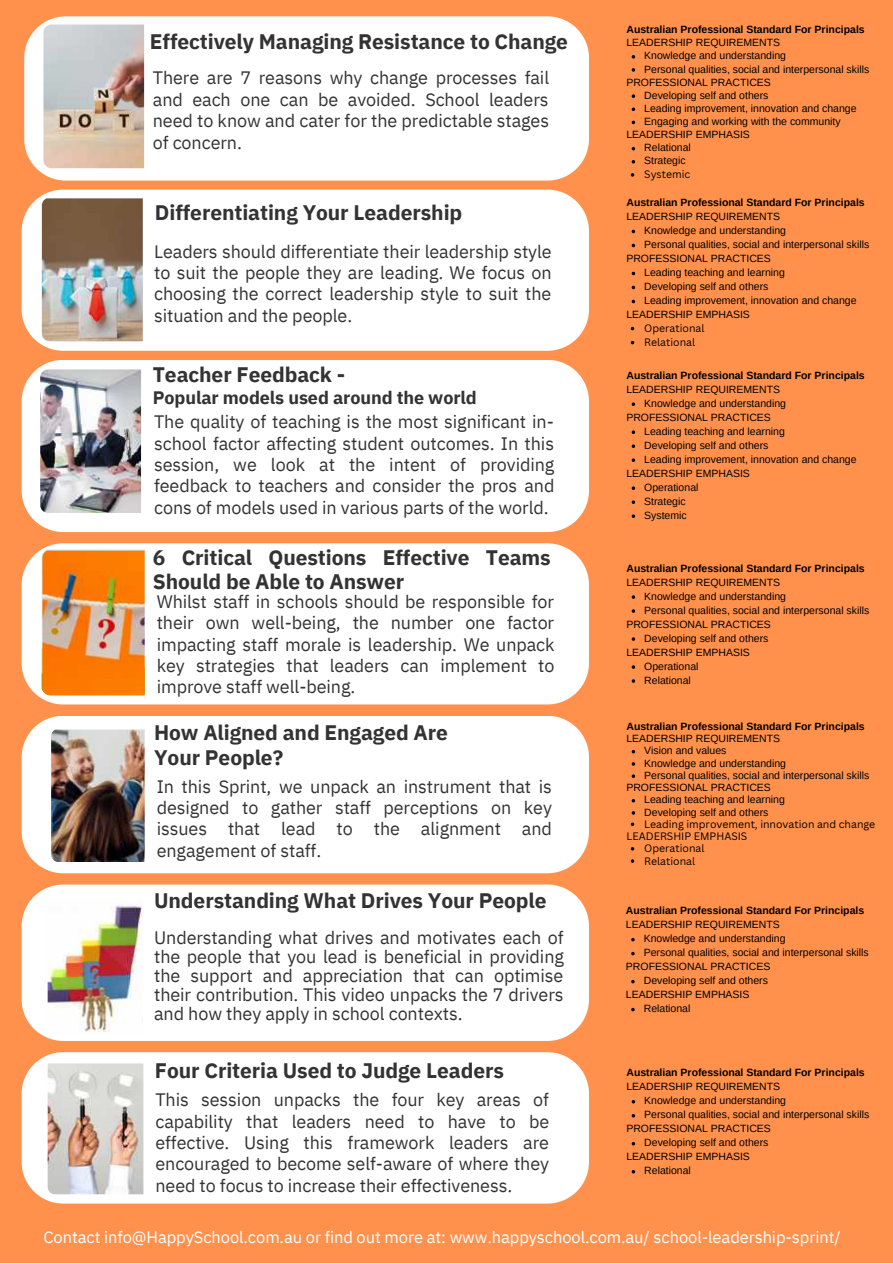
<style>
.page{position:relative;width:893px;height:1264px;background:#fff}
.page>*{position:absolute;margin:0;border:0;box-sizing:border-box;transform-origin:0 0}
.t1{font:700 21px/24.8px "IBM Plex Sans";letter-spacing:-.005em;color:#333}
.t2{font:18px/21.3px "IBM Plex Sans";letter-spacing:-.005em;color:#333;text-align:justify}
.t3{font:700 18px "IBM Plex Sans";letter-spacing:-.005em;color:#333}
.t4{font:16.5px "IBM Plex Sans";letter-spacing:-.005em;color:#fff}
.t5{font:10.5px/14px "Arimo";color:#000}
.t6{font:700 10.5px "Arimo";color:#000}
.t7{font:10.5px/14px "Canva Sans";color:#000}
</style>
<div class="page">
<div style="left:0;top:0;width:892px;height:1262px;background:#ff914d"></div>
<div style="left:22px;top:190px;width:566px;height:161px;background:#fff"></div>
<div style="left:22px;top:360px;width:566px;height:172px;background:#fff"></div>
<div style="left:22px;top:543px;width:566px;height:161px;background:#fff"></div>
<div style="left:22px;top:716px;width:566px;height:157px;background:#fff"></div>
<div style="left:24px;top:16px;width:565px;height:164px;background:#fff"></div>
<div style="left:22px;top:1052px;width:566px;height:151px;background:#fff"></div>
<div style="left:22px;top:884px;width:566px;height:156px;background:#fff"></div>
<img style="left:48px;top:1063px;width:95px;height:131px">
<img style="left:42px;top:550px;width:103px;height:145px">
<img style="left:51px;top:729px;width:94px;height:132px">
<img style="left:48px;top:898px;width:95px;height:136px">
<img style="left:40px;top:369px;width:101px;height:144px">
<img style="left:43px;top:25px;width:101px;height:143px">
<img style="left:42px;top:198px;width:101px;height:143px">
<svg style="left:631px;top:230px;width:4px;height:3px"></svg>
<svg style="left:631px;top:244px;width:4px;height:3px"></svg>
<svg style="left:631px;top:272px;width:4px;height:3px"></svg>
<svg style="left:631px;top:286px;width:4px;height:3px"></svg>
<svg style="left:631px;top:300px;width:4px;height:3px"></svg>
<svg style="left:631px;top:595px;width:4px;height:4px"></svg>
<svg style="left:631px;top:609px;width:4px;height:4px"></svg>
<svg style="left:631px;top:637px;width:4px;height:4px"></svg>
<svg style="left:631px;top:774px;width:4px;height:4px"></svg>
<svg style="left:630px;top:822px;width:4px;height:4px"></svg>
<svg style="left:631px;top:55px;width:4px;height:4px"></svg>
<svg style="left:631px;top:68px;width:4px;height:4px"></svg>
<svg style="left:631px;top:94px;width:4px;height:4px"></svg>
<svg style="left:631px;top:121px;width:4px;height:3px"></svg>
<svg style="left:631px;top:147px;width:4px;height:3px"></svg>
<svg style="left:630px;top:173px;width:4px;height:4px"></svg>
<svg style="left:631px;top:402px;width:4px;height:4px"></svg>
<svg style="left:631px;top:430px;width:4px;height:4px"></svg>
<svg style="left:631px;top:444px;width:4px;height:4px"></svg>
<svg style="left:631px;top:458px;width:4px;height:4px"></svg>
<svg style="left:631px;top:486px;width:4px;height:4px"></svg>
<svg style="left:631px;top:500px;width:4px;height:4px"></svg>
<svg style="left:631px;top:514px;width:4px;height:4px"></svg>
<h1 class="t1" style="left:150px;top:28px;width:419px">Effectively Managing Resistance to Change</h1>
<h2 class="t2" style="left:153px;top:67px;width:398px">There are 7 reasons why change processes fail and each one can be avoided. School leaders need to know and cater for the predictable stages of concern.</h2>
<h1 class="t1" style="left:155px;top:199px;width:309px">Differentiating Your Leadership</h1>
<h2 class="t2" style="left:154px;top:240px;width:399px">Leaders should differentiate their leadership style to suit the people they are leading. We focus on choosing the correct leadership style to suit the situation and the people.</h2>
<p class="t6" style="left:626px;top:24px;width:240px">Australian Professional Standard For Principals</p>
<p class="t5" style="left:626px;top:36px;width:155px">LEADERSHIP REQUIREMENTS</p>
<p class="t5" style="left:626px;top:75px;width:146px">PROFESSIONAL PRACTICES</p>
<p class="t5" style="left:644px;top:49px;width:226px;line-height:13px">Knowledge and understanding<br>Personal qualities, social and interpersonal skills</p>
<p class="t5" style="left:644px;top:89px;width:214px;line-height:13px">Developing self and others<br>Leading improvement, innovation and change<br>Engaging and working with the community</p>
<p class="t5" style="left:644px;top:141px;width:48px;line-height:13px">Relational<br>Strategic</p>
<p class="t7" style="left:644px;top:167px;width:48px">Systemic</p>
<p class="t5" style="left:626px;top:127px;width:125px">LEADERSHIP EMPHASIS</p>
<p class="t6" style="left:626px;top:197px;width:240px">Australian Professional Standard For Principals</p>
<p class="t5" style="left:626px;top:209px;width:155px">LEADERSHIP REQUIREMENTS</p>
<p class="t5" style="left:626px;top:251px;width:146px">PROFESSIONAL PRACTICES</p>
<p class="t5" style="left:644px;top:223px;width:226px">Knowledge and understanding<br>Personal qualities, social and interpersonal skills</p>
<p class="t5" style="left:644px;top:265px;width:214px">Leading teaching and learning<br>Developing self and others<br>Leading improvement, innovation and change</p>
<p class="t7" style="left:644px;top:321px;width:62px">Operational<br>Relational</p>
<p class="t5" style="left:626px;top:307px;width:125px">LEADERSHIP EMPHASIS</p>
<h1 class="t1" style="left:153px;top:362px;width:194px">Teacher Feedback -</h1>
<h2 class="t3" style="left:153px;top:385px;width:325px">Popular models used around the world</h2>
<p class="t2" style="left:154px;top:411px;width:402px">The quality of teaching is the most significant in&shy;school factor affecting student outcomes. In this session, we look at the intent of providing feedback to teachers and consider the pros and cons of models used in various parts of the world.</p>
<h1 class="t1" style="left:153px;top:544px;width:399px">6 Critical Questions Effective Teams<br>Should be Able to Answer</h1>
<h2 class="t2" style="left:157px;top:590px;width:399px">Whilst staff in schools should be responsible for their own well-being, the number one factor impacting staff morale is leadership. We unpack key strategies that leaders can implement to improve staff well-being.</h2>
<p class="t5" style="left:644px;top:589px;width:226px">Knowledge and understanding<br>Personal qualities, social and interpersonal skills</p>
<p class="t6" style="left:626px;top:369px;width:240px">Australian Professional Standard For Principals</p>
<p class="t5" style="left:626px;top:382px;width:155px">LEADERSHIP REQUIREMENTS</p>
<p class="t5" style="left:626px;top:410px;width:146px">PROFESSIONAL PRACTICES</p>
<p class="t5" style="left:644px;top:396px;width:143px">Knowledge and understanding</p>
<p class="t5" style="left:644px;top:424px;width:214px">Leading teaching and learning<br>Developing self and others<br>Leading improvement, innovation and change</p>
<p class="t5" style="left:644px;top:480px;width:56px">Operational<br>Strategic<br>Systemic</p>
<p class="t5" style="left:626px;top:466px;width:125px">LEADERSHIP EMPHASIS</p>
<p class="t6" style="left:626px;top:562px;width:240px">Australian Professional Standard For Principals</p>
<p class="t5" style="left:626px;top:575px;width:155px">LEADERSHIP REQUIREMENTS</p>
<p class="t5" style="left:626px;top:617px;width:146px">PROFESSIONAL PRACTICES</p>
<p class="t5" style="left:626px;top:645px;width:125px">LEADERSHIP EMPHASIS</p>
<p class="t5" style="left:644px;top:631px;width:126px">Developing self and others</p>
<p class="t5" style="left:644px;top:659px;width:56px">Operational<br>Relational</p>
<h1 class="t1" style="left:154px;top:720px;width:295px">How Aligned and Engaged Are<br>Your People?</h1>
<h2 class="t2" style="left:157px;top:775px;width:397px">In this Sprint, we unpack an instrument that is designed to gather staff perceptions on key issues that lead to the alignment and engagement of staff.</h2>
<p class="t6" style="left:626px;top:720px;width:240px">Australian Professional Standard For Principals</p>
<p class="t5" style="left:626px;top:731px;width:155px">LEADERSHIP REQUIREMENTS</p>
<p class="t5" style="left:626px;top:780px;width:146px">PROFESSIONAL PRACTICES</p>
<p class="t5" style="left:644px;top:744px;width:226px;line-height:12.3px">Vision and values<br>Knowledge and understanding<br>Personal qualities, social and interpersonal skills</p>
<p class="t5" style="left:644px;top:793px;width:142px;line-height:12.3px">Leading teaching and learning<br>Developing self and others</p>
<p class="t7" style="left:644px;top:816px;width:232px">Leading improvement, innovation and change</p>
<p class="t7" style="left:644px;top:842px;width:62px;line-height:12.3px">Operational<br>Relational</p>
<p class="t7" style="left:626px;top:829px;width:122px">LEADERSHIP EMPHASIS</p>
<h1 class="t1" style="left:154px;top:887px;width:394px">Understanding What Drives Your People</h1>
<p class="t2" style="left:154px;top:927px;width:411px;line-height:19px">Understanding what drives and motivates each of the people that you lead is beneficial in providing the support and appreciation that can optimise their contribution. This video unpacks the 7 drivers and how they apply in school contexts.</p>
<p class="t5" style="left:643px;top:931px;width:226px">Knowledge and understanding<br>Personal qualities, social and interpersonal skills</p>
<p class="t6" style="left:626px;top:904px;width:240px">Australian Professional Standard For Principals</p>
<p class="t5" style="left:626px;top:917px;width:155px">LEADERSHIP REQUIREMENTS</p>
<p class="t5" style="left:626px;top:959px;width:146px">PROFESSIONAL PRACTICES</p>
<p class="t5" style="left:626px;top:987px;width:125px">LEADERSHIP EMPHASIS</p>
<p class="t5" style="left:643px;top:973px;width:126px">Developing self and others</p>
<p class="t5" style="left:643px;top:1001px;width:48px">Relational</p>
<h1 class="t1" style="left:155px;top:1057px;width:350px">Four Criteria Used to Judge Leaders</h1>
<h2 class="t2" style="left:155px;top:1088px;width:395px">This session unpacks the four key areas of capability that leaders need to have to be effective. Using this framework leaders are encouraged to become self-aware of where they need to focus to increase their effectiveness.</h2>
<p class="t5" style="left:644px;top:1093px;width:226px">Knowledge and understanding<br>Personal qualities, social and interpersonal skills</p>
<p class="t6" style="left:626px;top:1066px;width:240px">Australian Professional Standard For Principals</p>
<p class="t5" style="left:626px;top:1079px;width:155px">LEADERSHIP REQUIREMENTS</p>
<p class="t5" style="left:626px;top:1121px;width:146px">PROFESSIONAL PRACTICES</p>
<p class="t5" style="left:626px;top:1149px;width:125px">LEADERSHIP EMPHASIS</p>
<p class="t5" style="left:644px;top:1135px;width:126px">Developing self and others</p>
<p class="t5" style="left:644px;top:1163px;width:48px">Relational</p>
<h3 class="t4" style="left:43px;top:1225px;width:798px">Contact info@HappySchool.com.au or find out more at: www.happyschool.com.au/ school-leadership-sprint/</h3>
</div>
